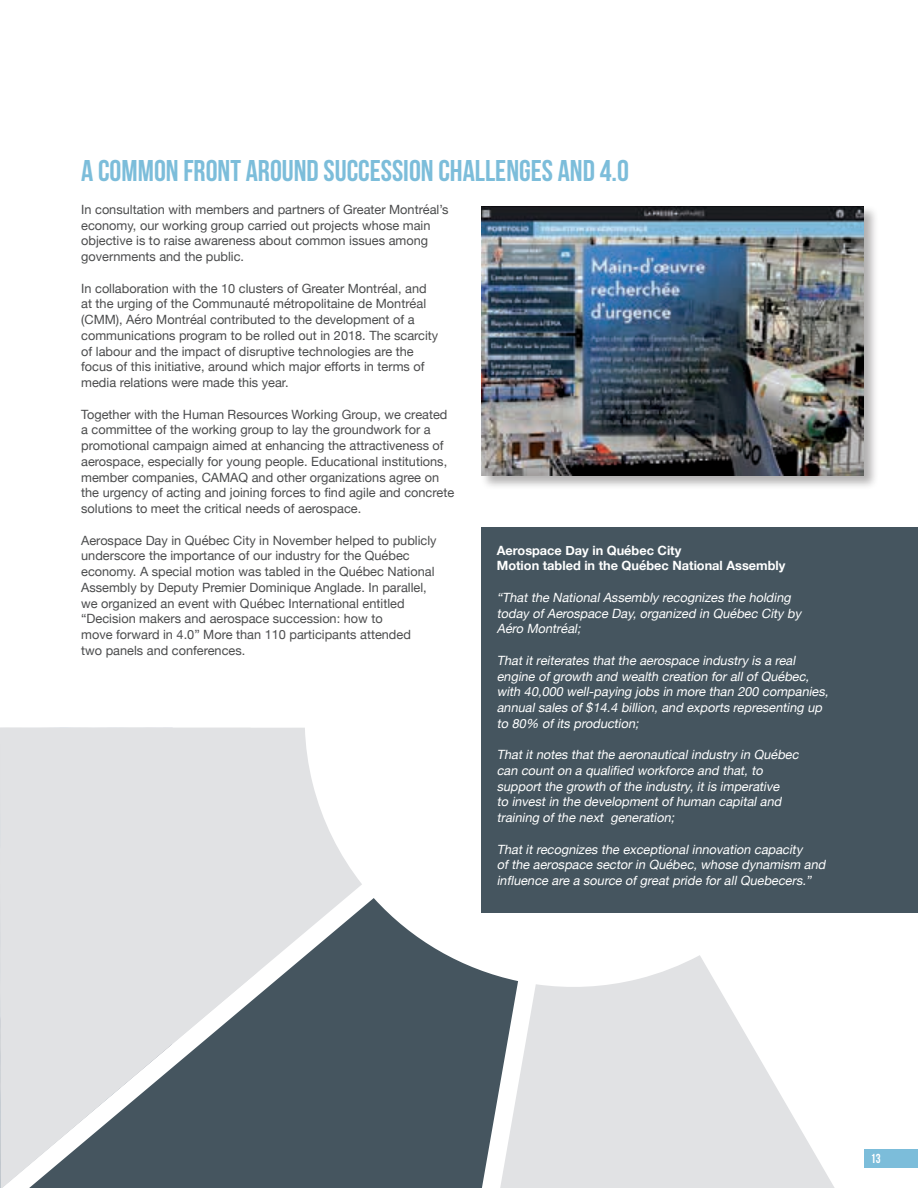
<style>
.page{position:relative;width:918px;height:1188px;background:#fff}
.page>*{position:absolute;margin:0;border:0;box-sizing:border-box;transform-origin:0 0}
.t1{font:700 30px "Bebas Neue";color:#7cbdda}
.t2{font:700 13.05px "Bebas Neue";color:#fff;scale:.94 1}
.t3{font:12.75px/15.8px "Helvetica Neue";color:#4b4c4d}
.t4{font:italic 12.75px/15.8px "Helvetica Neue";color:#fff}
.t5{font:700 12.75px/15.8px "Helvetica Neue";color:#fff}
</style>
<div class="page">
<svg style="left:257px;top:728px;width:105px;height:170px;fill:#e1e2e4"></svg>
<svg style="left:518px;top:955px;width:400px;height:233px;fill:#e1e2e4"></svg>
<svg style="left:257px;top:898px;width:261px;height:290px;fill:#45555f"></svg>
<div style="left:865px;top:1149px;width:53px;height:18px;background:#7cbdda"></div>
<div style="left:482px;top:527px;width:436px;height:385px;background:#45555f"></div>
<div style="left:480px;top:205px;width:399px;height:285px;background:#231f20;opacity:.35"></div>
<img style="left:482px;top:206px;width:382px;height:269px">
<svg style="left:0;top:728px;width:257px;height:460px;background:#c5c9cc"></svg>
<h1 class="t1" style="left:81px;top:154px;width:549px">A COMMON FRONT AROUND SUCCESSION CHALLENGES AND 4.0</h1>
<p class="t3" style="left:81px;top:202px;width:369px">In consultation with members and partners of Greater Montréal’s economy, our working group carried out projects whose main objective is to raise awareness about common issues among governments and the public.</p>
<p class="t3" style="left:81px;top:281px;width:359px">In collaboration with the 10 clusters of Greater Montréal, and at the urging of the Communauté métropolitaine de Montréal (CMM), Aéro Montréal contributed to the development of a communications program to be rolled out in 2018. The scarcity of labour and the impact of disruptive technologies are the focus of this initiative, around which major efforts in terms of media relations were made this year.</p>
<p class="t3" style="left:81px;top:407px;width:375px">Together with the Human Resources Working Group, we created a committee of the working group to lay the groundwork for a promotional campaign aimed at enhancing the attractiveness of aerospace, especially for young people. Educational institutions, member companies, CAMAQ and other organizations agree on the urgency of acting and joining forces to find agile and concrete solutions to meet the critical needs of aerospace.</p>
<p class="t3" style="left:81px;top:533px;width:357px">Aerospace Day in Québec City in November helped to publicly underscore the importance of our industry for the Québec economy. A special motion was tabled in the Québec National Assembly by Deputy Premier Dominique Anglade. In parallel, we organized an event with Québec International entitled “Decision makers and aerospace succession: how to<br>move forward in 4.0” More than 110 participants attended<br>two panels and conferences.</p>
<p class="t5" style="left:497px;top:542px;width:290px">Aerospace Day in Québec City<br>Motion tabled in the Québec National Assembly</p>
<p class="t4" style="left:497px;top:590px;width:309px">“Thatthe NationalAssemblyrecognizesthe holding todayofAerospace Day,organized in Québec Cityby<br>Aéro Montréal;</p>
<p class="t4" style="left:497px;top:653px;width:337px">Thatitreiteratesthatthe aerospace industryisa real engine of growth and wealth creation forallofQuébec, with 40,000 well-paying jobsin more than 200 companies, annualsalesof$14.4 billion,and exportsrepresenting up to 80% ofitsproduction;</p>
<p class="t4" style="left:497px;top:748px;width:307px">Thatitnotesthatthe aeronauticalindustryin Québec can counton a qualified workforce and that,to support the growth ofthe industry,itisimperative<br>to investin the developmentofhuman capitaland training ofthe next generation;</p>
<p class="t4" style="left:497px;top:842px;width:334px">Thatitrecognizesthe exceptionalinnovation capacity ofthe aerospace sectorin Québec,whose dynamism and influence are a source ofgreatpride forallQuebecers.”</p>
<p class="t2" style="left:871px;top:1151px;width:12px">13</p>
</div>
